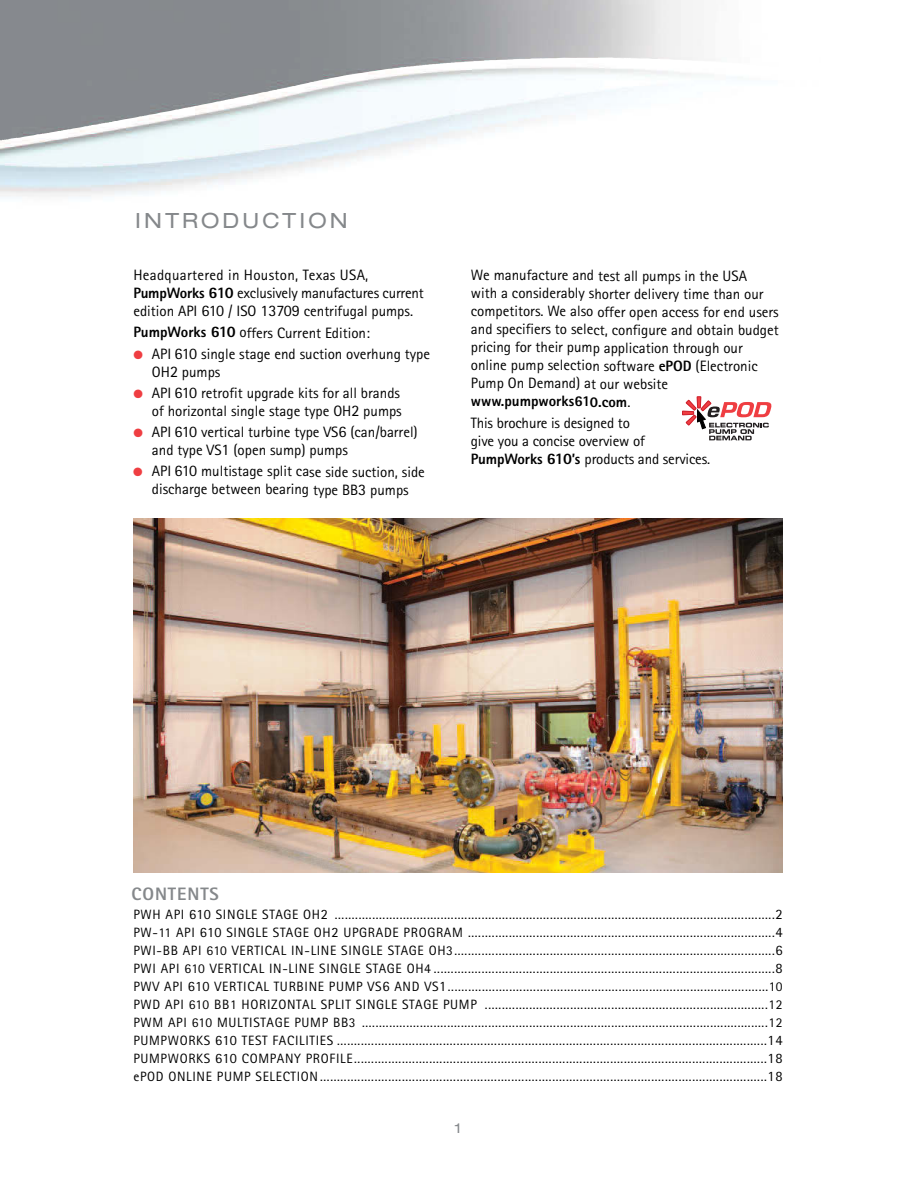
<style>
.page{position:relative;width:918px;height:1188px;background:#fff}
.page>*{position:absolute;margin:0;border:0;box-sizing:border-box;transform-origin:0 0}
.t1{font:expanded 21px "Helvetica Neue LT Pro";letter-spacing:.15em;color:#85888b}
.t2{font:800 18px "Rotis Sans Serif";letter-spacing:.05em;color:#85888b}
.t3{font:15px/18px "Rotis Sans Serif";color:#000}
.t4{font:13.5px/18px "Rotis Sans Serif";letter-spacing:.05em;color:#000;text-align:justify}
.t5{font:expanded 13.5px "Helvetica Neue LT Pro";color:#85888b}
.s1{font-weight:800}
.s2{font-weight:800;font-size:16.05px}
.s3{font-size:16.05px}
.s4{color:#ef3e42}
.s5{font-size:14.25px}
.s6{font-size:14.4px}
</style>
<div class="page">
<img style="left:133px;top:518px;width:650px;height:355px">
<svg style="left:682px;top:397px;width:89px;height:43px"></svg>
<img style="left:0;top:0;width:778px;height:138px">
<h1 class="t1" style="left:135px;top:213px;width:214px">INTRODUCTION</h1>
<p class="t3" style="left:133px;top:268px;width:292px">Headquartered in Houston, Texas USA,<br><span class="s1">PumpWorks</span> <span class="s2">610</span> exclusively manufactures current edition API <span class="s3">610</span> / ISO <span class="s3">13709</span> centrifugal pumps.</p>
<p class="t3" style="left:133px;top:325px;width:238px"><span class="s1">PumpWorks</span> <span class="s2">610</span> offers Current Edition:</p>
<p class="t3" style="left:152px;top:346px;width:280px;text-indent:-19px"><span class="s4">●</span> API <span class="s3">610</span> single stage end suction overhung type<br>OH<span class="s3">2</span> pumps</p>
<p class="t3" style="left:133px;top:385px;width:270px;text-align:right"><span class="s4">●</span> API <span class="s3">610</span> retrofit upgrade kits for all brands of horizontal single stage type OH<span class="s3">2</span> pumps</p>
<p class="t3" style="left:152px;top:425px;width:267px;text-indent:-19px"><span class="s4">●</span> API <span class="s3">610</span> vertical turbine type VS<span class="s3">6</span> (can/barrel) and type VS<span class="s3">1</span> (open sump) pumps</p>
<p class="t3" style="left:133px;top:464px;width:293px;text-align:center"><span class="s4">●</span> API <span class="s3">610</span> multistage split case side suction, side discharge between bearing type BB<span class="s3">3</span> pumps</p>
<p class="t3" style="left:471px;top:268px;width:309px">We manufacture and test all pumps in the USA<br>with a considerably shorter delivery time than our competitors. We also offer open access for end users and specifiers to select, configure and obtain budget pricing for their pump application through our online pump selection software <span class="s1">ePOD</span> (Electronic Pump On Demand) at our website <span class="s1">www.pumpworks610.com</span>.</p>
<p class="t3" style="left:471px;top:415px;width:241px">This brochure is designed to<br>give you a concise overview of<br><span class="s1">PumpWorks</span> <span class="s2">610</span><span class="s1">’s</span> products and services.</p>
<h2 class="t2" style="left:132px;top:887px;width:89px">CONTENTS</h2>
<p class="t4" style="left:133px;top:906px;width:651px">PWH API <span class="s5">610</span> SINGLE STAGE OH<span class="s5">2</span> .................................................................................................................................<span class="s6">2<br></span>PW-11 API <span class="s5">610</span> SINGLE STAGE OH<span class="s5">2</span> UPGRADE PROGRAM ..........................................................................................<span class="s6">4<br></span>PWI-BB API 610 VERTICAL IN-LINE SINGLE STAGE OH3..............................................................................................<span class="s6">6<br></span>PWI API 610 VERTICAL IN-LINE SINGLE STAGE OH4 ....................................................................................................<span class="s6">8<br></span>PWV API <span class="s5">610</span> VERTICAL TURBINE PUMP VS<span class="s6">6</span> AND VS<span class="s6">1</span>..............................................................................................10<br>PWD API 610 BB1 HORIZONTAL SPLIT SINGLE STAGE PUMP ...................................................................................12<br>PWM API 610 MULTISTAGE PUMP BB3 .......................................................................................................................12<br>PUMPWORKS <span class="s5">610</span> TEST FACILITIES ..............................................................................................................................<span class="s6">14<br></span>PUMPWORKS <span class="s5">610</span> COMPANY PROFILE.........................................................................................................................<span class="s6">18 </span>ePOD ONLINE PUMP SELECTION...................................................................................................................................<span class="s6">18</span></p>
<p class="t5" style="left:455px;top:1124px;width:7px">1</p>
</div>
